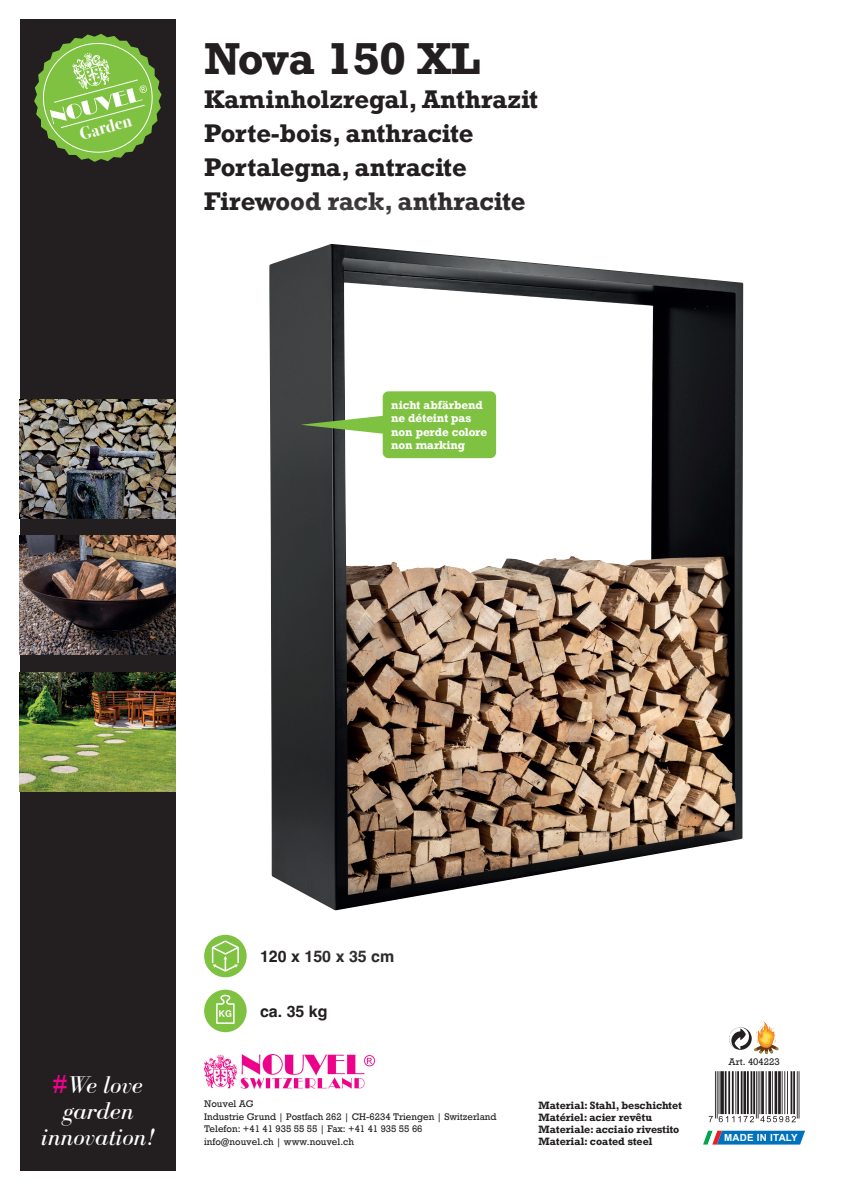
<style>
.page{position:relative;width:842px;height:1191px;background:#fff}
.page>*{position:absolute;margin:0;border:0;box-sizing:border-box;transform-origin:0 0}
.t1{font:700 42px "Rockwell";letter-spacing:-.01em;color:#231f20}
.t2{font:italic 25px/26px "Bodoni FLF";color:#fff;text-align:center}
.t3{font:700 24px/34px "Rockwell";color:#231f20}
.t4{font:700 17.7px "Bodoni Svty Two ITCTT";color:#fff}
.t5{font:700 16px "Helvetica";color:#231f20}
.t6{font:700 11px/13.2px "Rockwell";letter-spacing:-.01em;color:#fff}
.t7{font:700 10px/12px "Rockwell";color:#231f20}
.t8{font:700 9.8px "Arial";letter-spacing:.025em;color:#fff}
.t9{font:9px/12.5px "Rockwell";color:#231f20}
.s1{font-family:"Arial";font-style:normal;color:#ed028c}
</style>
<div class="page">
<div style="left:20px;top:20px;width:156px;height:1151px;background:#231f20"></div>
<svg style="left:34px;top:34px;width:128px;height:128px"></svg>
<div style="left:204px;top:989px;width:43px;height:43px;background:#7fc241;border-radius:50%"></div>
<svg style="left:216px;top:994px;width:19px;height:30px"></svg>
<img style="left:269px;top:244px;width:474px;height:666px">
<img style="left:204px;top:1054px;width:170px;height:34px">
<img style="left:20px;top:672px;width:156px;height:119px">
<img style="left:20px;top:536px;width:156px;height:119px">
<img style="left:20px;top:400px;width:156px;height:119px">
<svg style="left:709px;top:1071px;width:90px;height:51px"></svg>
<img style="left:754px;top:1021px;width:25px;height:33px">
<svg style="left:729px;top:1027px;width:23px;height:22px"></svg>
<svg style="left:703px;top:1130px;width:102px;height:14px"></svg>
<div style="left:383px;top:391px;width:113px;height:67px;background:#7fc241;border-radius:6px"></div>
<svg style="left:300px;top:415px;width:83px;height:19px;background:#749458"></svg>
<h3 class="t4" style="left:76px;top:120px;width:55px;rotate:-15deg">Garden</h3>
<h1 class="t1" style="left:204px;top:32px;width:277px">Nova 150 XL</h1>
<h3 class="t3" style="left:204px;top:82px;width:336px">Kaminholzregal, Anthrazit<br>Porte-bois, anthracite<br>Portalegna, antracite<br>Firewood rack, anthracite</h3>
<p class="t6" style="left:391px;top:398px;width:98px">nicht abfärbend ne déteint pas non perde colore non marking</p>
<h2 class="t2" style="left:41px;top:1072px;width:115px"><span class="s1">#</span>We love garden innovation!</h2>
<h3 class="t5" style="left:260px;top:946px;width:136px">120 x 150 x 35 cm</h3>
<h3 class="t5" style="left:260px;top:1001px;width:69px">ca. 35 kg</h3>
<p class="t9" style="left:204px;top:1098px;width:294px">Nouvel AG<br>Industrie Grund | Postfach 262 | CH-6234 Triengen | Switzerland Telefon: +41 41 935 55 55 | Fax: +41 41 935 55 66<br>info@nouvel.ch | www.nouvel.ch</p>
<p class="t7" style="left:539px;top:1099px;width:145px">Material: Stahl, beschichtet<br>Matériel: acier revêtu<br>Materiale: acciaio rivestito<br>Material: coated steel</p>
<p class="t9" style="left:728px;top:1055px;width:53px">Art. 404223</p>
<p class="t8" style="left:724px;top:1131px;width:75px">MADE IN ITALY</p>
</div>
